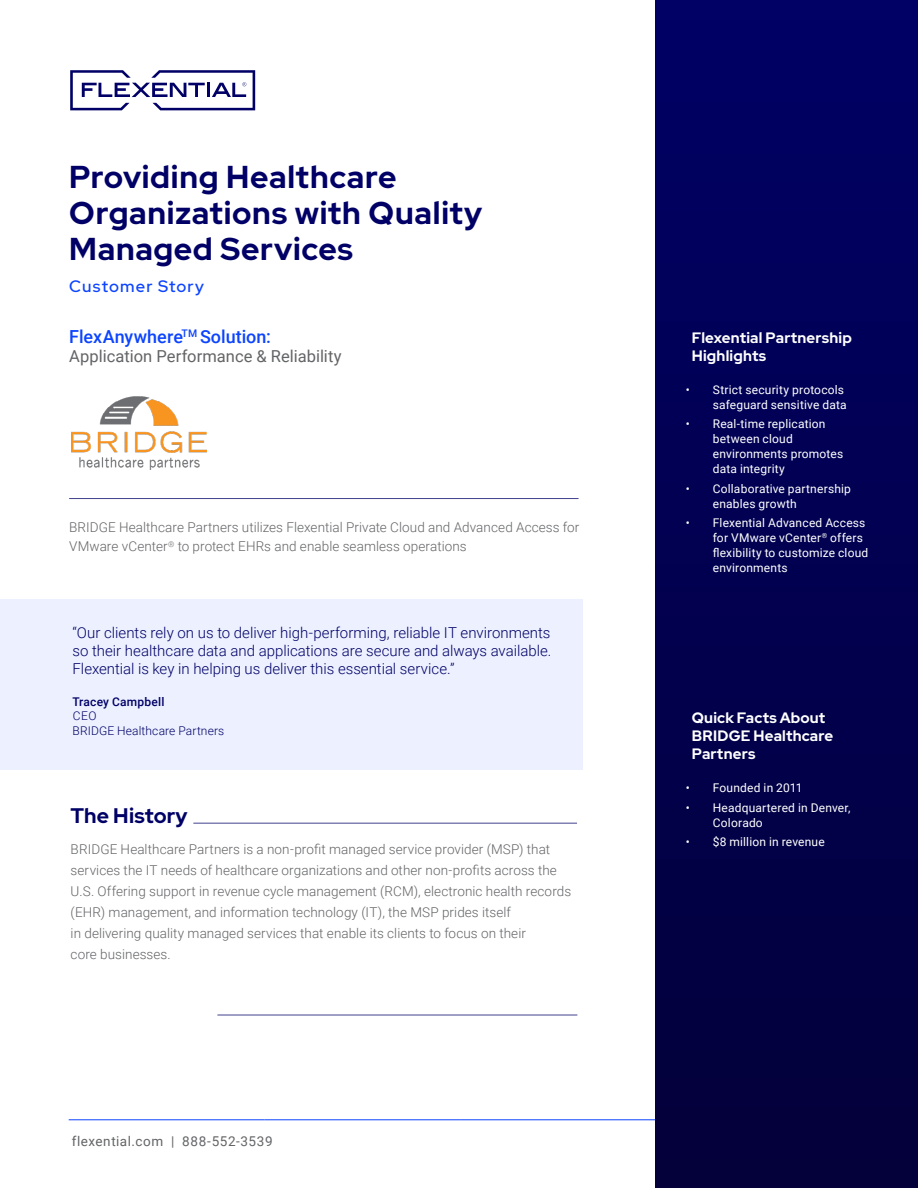
<style>
.page{position:relative;width:918px;height:1188px;background:#fff}
.page>*{position:absolute;margin:0;border:0;box-sizing:border-box;transform-origin:0 0}
.t1{font:700 31.5px/36px "Red Hat Display";letter-spacing:.02em;color:#006}
.t2{font:700 21px "Red Hat Display";letter-spacing:.005em;color:#006}
.t3{font:500 18px "Roboto";color:#0c44ff}
.t4{font:16.5px "Roboto";color:#636466}
.t5{font:500 16.5px "Red Hat Display";letter-spacing:.07em;color:#0c44ff}
.t6{font:300 15px/18px "Roboto";color:#006;text-align:justify}
.t7{font:700 15px/18px "Red Hat Display";letter-spacing:.015em;color:#fff}
.t8{font:300 13.5px/21px "Roboto";letter-spacing:.005em;color:#636466}
.t9{font:13.5px "Roboto";letter-spacing:.04em;color:#636466}
.t10{font:12px/15px "Roboto";letter-spacing:.015em;color:#fff}
.t11{font:300 12px/14.4px "Roboto";letter-spacing:.015em;color:#006}
.t12{font:500 12px "Roboto";letter-spacing:.02em;color:#006}
</style>
<div class="page">
<hr style="left:460px;top:1119px;width:196px;height:1px;background:#0c44ff">
<hr style="left:264px;top:1119px;width:196px;height:1px;background:#0c44ff">
<hr style="left:69px;top:1119px;width:195px;height:1px;background:#0c44ff">
<div style="left:656px;top:0;width:262px;height:1188px;background:linear-gradient(to bottom,#000065,#03003a)"></div>
<svg style="left:70px;top:70px;width:185px;height:40px"></svg>
<hr style="left:69px;top:498px;width:510px;height:1px;background:#006">
<div style="left:0;top:599px;width:582px;height:171px;background:#ecf0ff"></div>
<hr style="left:193px;top:823px;width:384px;height:1px;background:#006">
<img style="left:71px;top:396px;width:136px;height:74px">
<hr style="left:217px;top:1015px;width:360px;height:1px;background:#006">
<h1 class="t1" style="left:69px;top:159px;width:415px">Providing Healthcare<br>Organizations with Quality<br>Managed Services</h1>
<p class="t5" style="left:69px;top:276px;width:136px">Customer Story</p>
<h3 class="t3" style="left:69px;top:324px;width:203px">FlexAnywhere<sup>TM</sup> Solution:</h3>
<p class="t4" style="left:69px;top:345px;width:274px">Application Performance &amp; Reliability</p>
<p class="t8" style="left:69px;top:517px;width:512px;line-height:19.5px">BRIDGE Healthcare Partners utilizes Flexential Private Cloud and Advanced Access for<br>VMware vCenter<sup>®</sup> to protect EHRs and enable seamless operations</p>
<p class="t6" style="left:72px;top:623px;width:480px">“Our clients rely on us to deliver high-performing, reliable IT environments so their healthcare data and applications are secure and always available.<br>Flexential is key in helping us deliver this essential service.”</p>
<p class="t12" style="left:72px;top:693px;width:93px">Tracey Campbell</p>
<p class="t11" style="left:72px;top:709px;width:153px">CEO<br>BRIDGE Healthcare Partners</p>
<h2 class="t2" style="left:71px;top:802px;width:119px">The History</h2>
<p class="t8" style="left:71px;top:838px;width:502px">BRIDGE Healthcare Partners is a non-profit managed service provider (MSP) that services the IT needs of healthcare organizations and other non-profits across the U.S. Offering support in revenue cycle management (RCM), electronic health records (EHR) management, and information technology (IT), the MSP prides itself<br>in delivering quality managed services that enable its clients to focus on their<br>core businesses.</p>
<p class="t9" style="left:72px;top:1132px;width:202px">flexential.com | 888-552-3539</p>
<p class="t7" style="left:692px;top:329px;width:162px">Flexential Partnership<br>Highlights</p>
<p class="t10" style="left:686px;top:382px;width:162px;text-align:right">• Strict security protocols safeguard sensitive data</p>
<p class="t10" style="left:713px;top:416px;width:132px;text-indent:-27px">• Real-time replication between cloud environments promotes data integrity</p>
<p class="t10" style="left:713px;top:481px;width:140px;text-indent:-27px">• Collaborative partnership enables growth</p>
<p class="t10" style="left:713px;top:515px;width:157px;text-indent:-27px">• Flexential Advanced Access for VMware vCenter<sup>®</sup> offers flexibility to customize cloud environments</p>
<p class="t7" style="left:692px;top:709px;width:143px">Quick Facts About<br>BRIDGE Healthcare<br>Partners</p>
<p class="t10" style="left:686px;top:780px;width:118px">• Founded in 2011</p>
<p class="t10" style="left:713px;top:800px;width:139px;text-indent:-27px">• Headquartered in Denver,<br>Colorado</p>
<p class="t10" style="left:686px;top:834px;width:141px">• $8 million in revenue</p>
</div>
